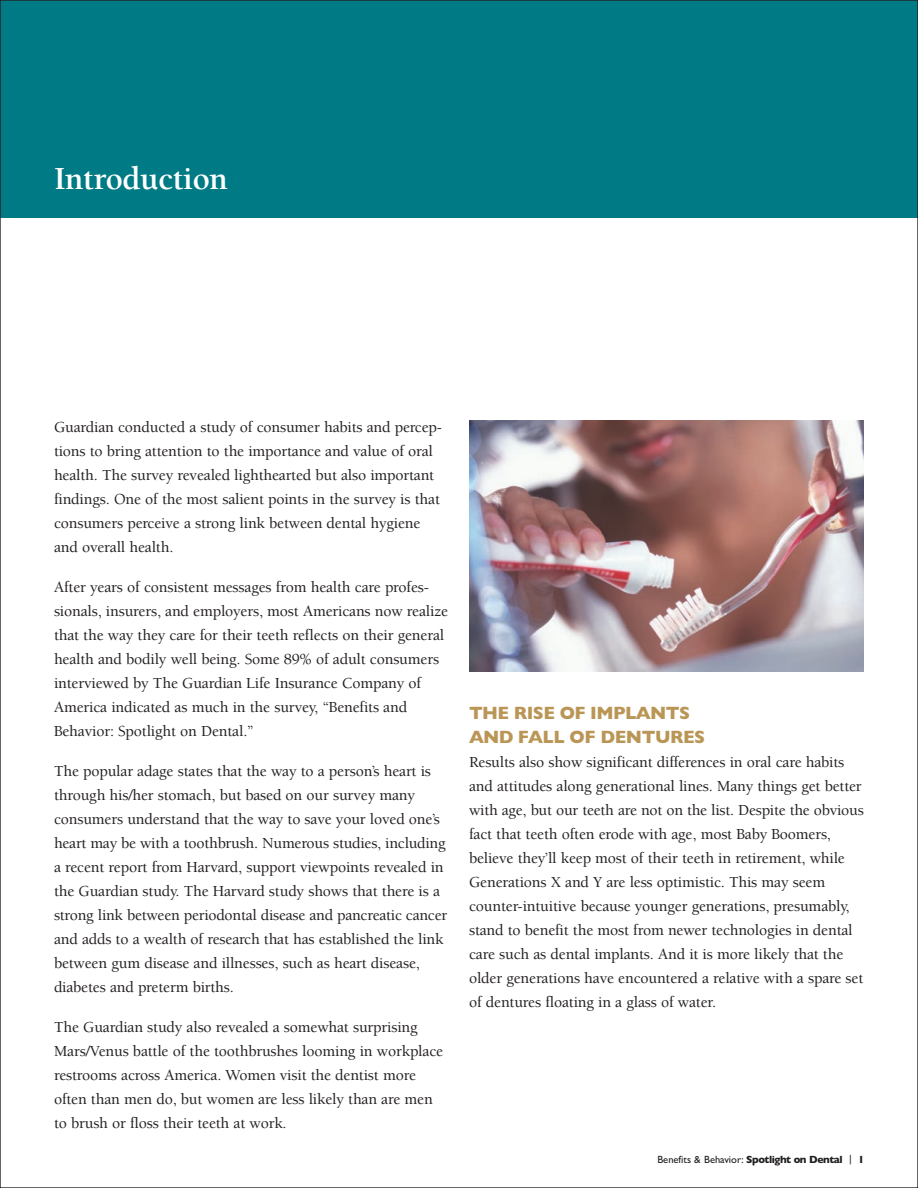
<style>
.page{position:relative;width:918px;height:1188px;background:#fff}
.page>*{position:absolute;margin:0;border:0;box-sizing:border-box;transform-origin:0 0}
.t1{font:700 33px "Berkeley";letter-spacing:-.01em;color:#fff}
.t2{font:700 18px/24px "Gill Sans";letter-spacing:-.035em;color:#ba9656}
.t3{font:500 15.75px/24px "Berkeley";letter-spacing:-.01em;color:#231f20}
.t4{font:10.5px "Gill Sans";color:#231f20}
.s1{font-weight:700}
</style>
<div class="page">
<img style="left:469px;top:421px;width:395px;height:250px">
<div style="left:0;top:0;width:918px;height:217px;background:#007b85"></div>
<h1 class="t1" style="left:54px;top:166px;width:175px">Introduction</h1>
<p class="t3" style="left:54px;top:416px;width:390px">Guardian conducted a study of consumer habits and percep&shy;tions to bring attention to the importance and value of oral health. The survey revealed lighthearted but also important findings. One of the most salient points in the survey is that consumers perceive a strong link between dental hygiene and overall health.</p>
<p class="t3" style="left:54px;top:576px;width:396px">After years of consistent messages from health care profes&shy;sionals, insurers, and employers, most Americans now realize that the way they care for their teeth reflects on their general health and bodily well being. Some 89% of adult consumers interviewed by The Guardian Life Insurance Company of America indicated as much in the survey, “Benefits and Behavior: Spotlight on Dental.”</p>
<p class="t3" style="left:54px;top:761px;width:395px">The popular adage states that the way to a person’s heart is through his/her stomach, but based on our survey many consumers understand that the way to save your loved one’s heart may be with a toothbrush. Numerous studies, including a recent report from Harvard, support viewpoints revealed in the Guardian study. The Harvard study shows that there is a strong link between periodontal disease and pancreatic cancer and adds to a wealth of research that has established the link between gum disease and illnesses, such as heart disease, diabetes and preterm births.</p>
<p class="t3" style="left:54px;top:1017px;width:391px">The Guardian study also revealed a somewhat surprising Mars/Venus battle of the toothbrushes looming in workplace restrooms across America. Women visit the dentist more often than men do, but women are less likely than are men to brush or floss their teeth at work.</p>
<p class="t2" style="left:469px;top:701px;width:238px">THE RISE OF IMPLANTS<br>AND FALL OF DENTURES</p>
<p class="t3" style="left:469px;top:752px;width:396px">Results also show significant differences in oral care habits and attitudes along generational lines. Many things get better with age, but our teeth are not on the list. Despite the obvious fact that teeth often erode with age, most Baby Boomers, believe they’ll keep most of their teeth in retirement, while Generations X and Y are less optimistic. This may seem counter-intuitive because younger generations, presumably, stand to benefit the most from newer technologies in dental care such as dental implants. And it is more likely that the older generations have encountered a relative with a spare set of dentures floating in a glass of water.</p>
<p class="t4" style="left:657px;top:1154px;width:209px">Benefits &amp; Behavior: <span class="s1">Spotlight on Dental</span> | <span class="s1">1</span></p>
</div>
